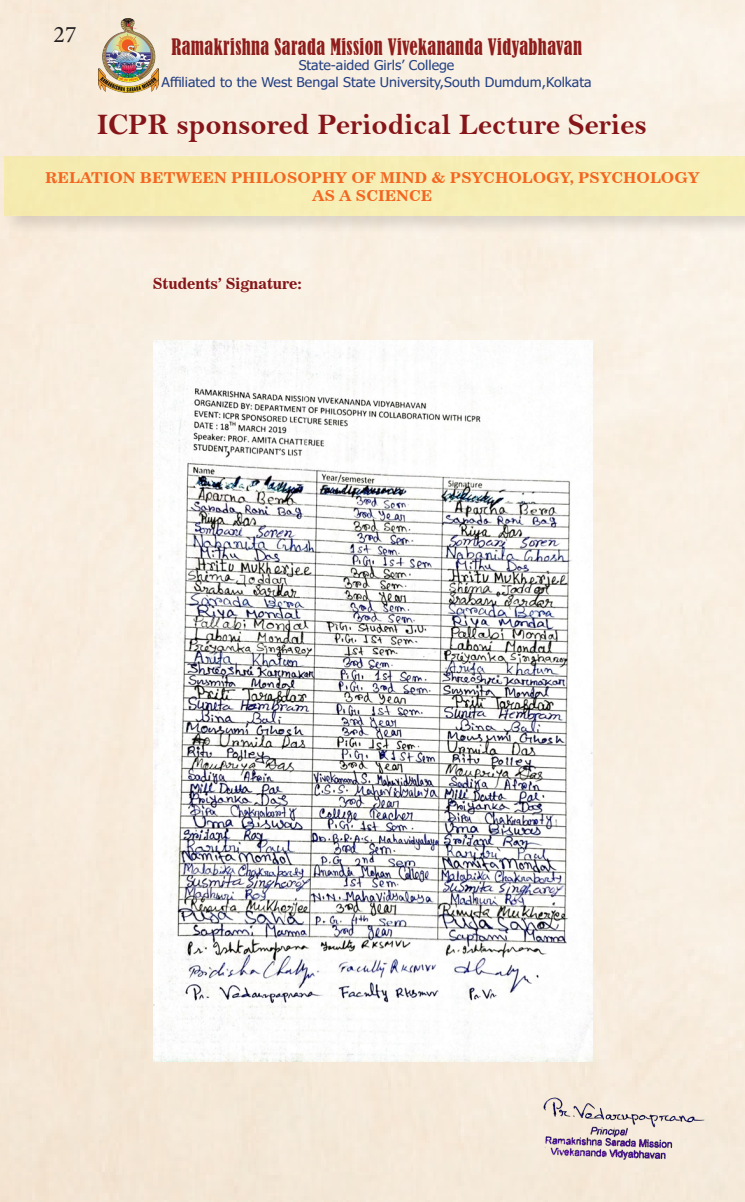
<style>
.page{position:relative;width:745px;height:1202px;background:#fff}
.page>*{position:absolute;margin:0;border:0;box-sizing:border-box;transform-origin:0 0}
.category{font:30px "Bell MT Bold";color:#851518}
.t1{font:23.75px "Minion Pro";color:#231f20}
.t2{font:condensed 21.25px "Bernard";letter-spacing:.02em;color:#8e1d1c;scale:.86 1}
.heading{font:15px/18px "News 701 BT Bold A";color:#f36621;text-align:center}
.index_heading{font:15px "News 706 BT Bold C";color:#851518}
.t3{font:13.38px/17.4px "Tahoma";color:#254183;text-align:center;scale:1.05 1}
</style>
<div class="page">
<img style="left:0;top:0;width:744px;height:1201px">
<div style="left:2px;top:154px;width:742px;height:82px;background:#231f20;opacity:.6"></div>
<div style="left:5px;top:157px;width:739px;height:59px;background:#f6eeb5"></div>
<img style="left:98px;top:19px;width:60px;height:73px">
<img style="left:533px;top:1095px;width:176px;height:76px">
<img style="left:153px;top:340px;width:438px;height:721px">
<h2 class="t1" style="left:54px;top:18px;width:24px">27</h2>
<h3 class="t2" style="left:171px;top:34px;width:478px">Ramakrishna Sarada Mission Vivekananda Vidyabhavan</h3>
<p class="t3" style="left:161px;top:57px;width:411px">State-aided Girls’ College<br>Affiliated to the West Bengal State University,South Dumdum,Kolkata</p>
<p class="category" style="left:97px;top:107px;width:551px">ICPR sponsored Periodical Lecture Series</p>
<p class="heading" style="left:45px;top:168px;width:655px">RELATION BETWEEN PHILOSOPHY OF MIND &amp; PSYCHOLOGY, PSYCHOLOGY<br>AS A SCIENCE</p>
<p class="index_heading" style="left:153px;top:274px;width:150px">Students’ Signature:</p>
</div>
